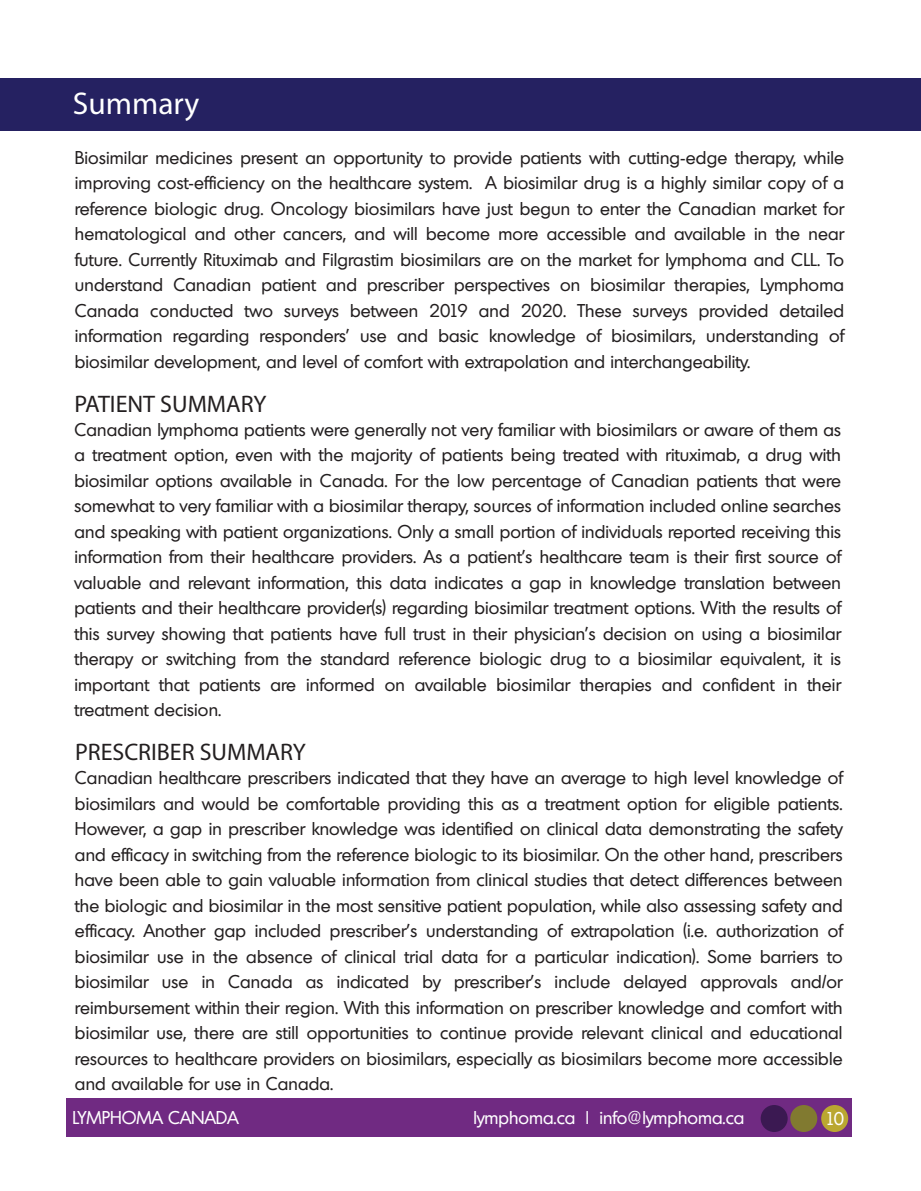
<style>
.page{position:relative;width:921px;height:1191px;background:#fff}
.page>*{position:absolute;margin:0;border:0;box-sizing:border-box;transform-origin:0 0}
.t1{font:31.5px "Myriad Pro";color:#fff}
.t2{font:24px "Myriad Pro";color:#231f20}
.t3{font:18px/25.5px "Montreal Serial";letter-spacing:.01em;color:#231f20;text-align:justify}
.t4{font:18px "Montreal Serial";color:#fff}
</style>
<div class="page">
<div style="left:66px;top:1099px;width:785px;height:38px;background:#702a82"></div>
<div style="left:761px;top:1105px;width:27px;height:27px;background:#3b1952;border-radius:50%"></div>
<div style="left:790px;top:1105px;width:27px;height:27px;background:#817a30;border-radius:50%"></div>
<div style="left:821px;top:1105px;width:27px;height:27px;background:#baa731;border-radius:50%"></div>
<div style="left:0;top:78px;width:921px;height:53px;background:#252161"></div>
<h1 class="t1" style="left:73px;top:84px;width:128px">Summary</h1>
<p class="t3" style="left:75px;top:144px;width:771px">Biosimilar medicines present an opportunity to provide patients with cutting-edge therapy, while improving cost-efficiency on the healthcare system. A biosimilar drug is a highly similar copy of a reference biologic drug. Oncology biosimilars have just begun to enter the Canadian market for hematological and other cancers, and will become more accessible and available in the near future. Currently Rituximab and Filgrastim biosimilars are on the market for lymphoma and CLL. To understand Canadian patient and prescriber perspectives on biosimilar therapies, Lymphoma Canada conducted two surveys between 2019 and 2020. These surveys provided detailed information regarding responders’ use and basic knowledge of biosimilars, understanding of biosimilar development, and level of comfort with extrapolation and interchangeability.</p>
<h2 class="t2" style="left:74px;top:389px;width:193px">PATIENT SUMMARY</h2>
<p class="t3" style="left:74px;top:416px;width:768px">Canadian lymphoma patients were generally not very familiar with biosimilars or aware of them as a treatment option, even with the majority of patients being treated with rituximab, a drug with biosimilar options available in Canada. For the low percentage of Canadian patients that were somewhat to very familiar with a biosimilar therapy, sources of information included online searches and speaking with patient organizations. Only a small portion of individuals reported receiving this information from their healthcare providers. As a patient’s healthcare team is their first source of valuable and relevant information, this data indicates a gap in knowledge translation between patients and their healthcare provider(s) regarding biosimilar treatment options. With the results of this survey showing that patients have full trust in their physician’s decision on using a biosimilar therapy or switching from the standard reference biologic drug to a biosimilar equivalent, it is important that patients are informed on available biosimilar therapies and confident in their treatment decision.</p>
<h2 class="t2" style="left:75px;top:737px;width:232px">PRESCRIBER SUMMARY</h2>
<p class="t3" style="left:75px;top:765px;width:769px">Canadian healthcare prescribers indicated that they have an average to high level knowledge of biosimilars and would be comfortable providing this as a treatment option for eligible patients.<br>However, a gap in prescriber knowledge was identified on clinical data demonstrating the safety and efficacy in switching from the reference biologic to its biosimilar. On the other hand, prescribers have been able to gain valuable information from clinical studies that detect differences between the biologic and biosimilar in the most sensitive patient population, while also assessing safety and efficacy. Another gap included prescriber’s understanding of extrapolation (i.e. authorization of biosimilar use in the absence of clinical trial data for a particular indication). Some barriers to biosimilar use in Canada as indicated by prescriber’s include delayed approvals and/or reimbursement within their region. With this information on prescriber knowledge and comfort with biosimilar use, there are still opportunities to continue provide relevant clinical and educational resources to healthcare providers on biosimilars, especially as biosimilars become more accessible and available for use in Canada.</p>
<p class="t4" style="left:72px;top:1106px;width:168px">LYMPHOMA CANADA</p>
<p class="t4" style="left:474px;top:1106px;width:272px">lymphoma.ca | info@lymphoma.ca</p>
<p class="t4" style="left:825px;top:1107px;width:20px">10</p>
</div>
